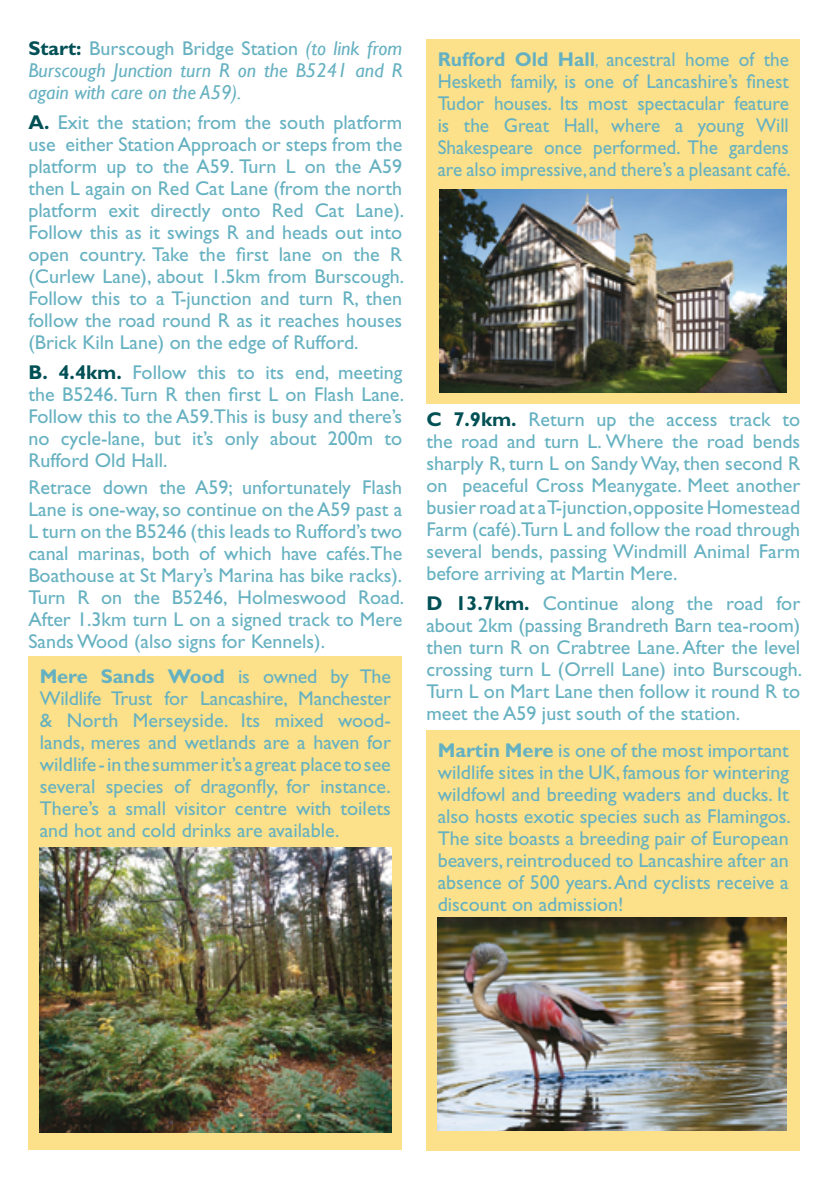
<style>
.page{position:relative;width:840px;height:1191px;background:#fff}
.page>*{position:absolute;margin:0;border:0;box-sizing:border-box;transform-origin:0 0}
.t1{font:20px/22px "Gill Sans";color:#66b1c1;text-align:justify}
.t2{font:20px/22px "Gill Sans";color:#66b1c1;text-align:justify;scale:.96 1}
.t3{font:italic 20px/22px "Gill Sans";color:#66b1c1;text-align:justify}
.t4{font:700 20px "M Gill Sans";letter-spacing:-.01em;color:#66b1c1}
.s1{font-family:"M Gill Sans";font-weight:700;font-style:normal;color:#005055}
.s2{font-style:normal}
.s3{font-family:"M Gill Sans";font-weight:700;color:#005055}
.s4{font-family:"Gill Sans";font-weight:400}
.s5{font-family:"M Gill Sans";font-weight:700}
.s6{font-weight:300}
</style>
<div class="page">
<div style="left:28px;top:656px;width:374px;height:494px;background:#fde18a"></div>
<img style="left:39px;top:847px;width:352px;height:285px">
<div style="left:426px;top:40px;width:373px;height:364px;background:#fde18a"></div>
<div style="left:426px;top:730px;width:373px;height:421px;background:#fde18a"></div>
<img style="left:437px;top:917px;width:349px;height:213px">
<img style="left:439px;top:190px;width:347px;height:202px">
<p class="t3" style="left:28px;top:37px;width:375px"><span class="s1">Start:</span> <span class="s2">Burscough Bridge Station</span> (to link from Burscough Junction turn R on the B5241 and R again with care on the A59).</p>
<p class="t1" style="left:28px;top:111px;width:377px"><span class="s3">A.</span> Exit the station; from the south platform use either Station Approach or steps from the platform up to the A59. Turn L on the A59 then L again on Red Cat Lane (from the north platform exit directly onto Red Cat Lane).<br>Follow this as it swings R and heads out into open country. Take the first lane on the R (Curlew Lane), about 1.5km from Burscough.<br>Follow this to a T-junction and turn R, then follow the road round R as it reaches houses (Brick Kiln Lane) on the edge of Rufford.</p>
<p class="t1" style="left:28px;top:361px;width:377px"><span class="s3">B. 4.4km.</span> Follow this to its end, meeting the B5246. Turn R then first L on Flash Lane.<br>Follow this to the A59.This is busy and there’s no cycle-lane, but it’s only about 200m to Rufford Old Hall.</p>
<p class="t1" style="left:28px;top:476px;width:377px">Retrace down the A59; unfortunately Flash Lane is one-way, so continue on the A59 past a L turn on the B5246 (this leads to Rufford’s two canal marinas, both of which have cafés.The Boathouse at St Mary’s Marina has bike racks).<br>Turn R on the B5246, Holmeswood Road.<br>After 1.3km turn L on a signed track to Mere Sands Wood (also signs for Kennels).</p>
<p class="t4" style="left:40px;top:665px;width:352px">Mere Sands Wood <span class="s4">is owned by The</span></p>
<p class="t1" style="left:40px;top:688px;width:352px">Wildlife Trust for Lancashire, Manchester &amp; North Merseyside. Its mixed wood&shy;lands, meres and wetlands are a haven for wildlife - in the summer it’s a great place to see several species of dragonfly, for instance.<br>There’s a small visitor centre with toilets and hot and cold drinks are available.</p>
<p class="t2" style="left:437px;top:49px;width:369px"><span class="s5">Rufford Old Hall</span><span class="s6">,</span> ancestral home of the Hesketh family, is one of Lancashire’s finest Tudor houses. Its most spectacular feature is the Great Hall, where a young Will Shakespeare once performed. The gardens are also impressive, and there’s a pleasant café.</p>
<p class="t1" style="left:426px;top:408px;width:375px"><span class="s3">C 7.9km.</span> Return up the access track to the road and turn L. Where the road bends sharply R, turn L on Sandy Way, then second R on peaceful Cross Meanygate. Meet another busier road at a T-junction,opposite Homestead Farm (café).Turn L and follow the road through several bends, passing Windmill Animal Farm before arriving at Martin Mere.</p>
<p class="t1" style="left:426px;top:592px;width:377px"><span class="s3">D 13.7km.</span> Continue along the road for about 2km (passing Brandreth Barn tea-room) then turn R on Crabtree Lane. After the level crossing turn L (Orrell Lane) into Burscough.<br>Turn L on Mart Lane then follow it round R to meet the A59 just south of the station.</p>
<p class="t1" style="left:437px;top:739px;width:354px"><span class="s5">Martin Mere</span> is one of the most important wildlife sites in the UK, famous for wintering wildfowl and breeding waders and ducks. It also hosts exotic species such as Flamingos.<br>The site boasts a breeding pair of European beavers, reintroduced to Lancashire after an absence of 500 years. And cyclists receive a discount on admission!</p>
</div>
